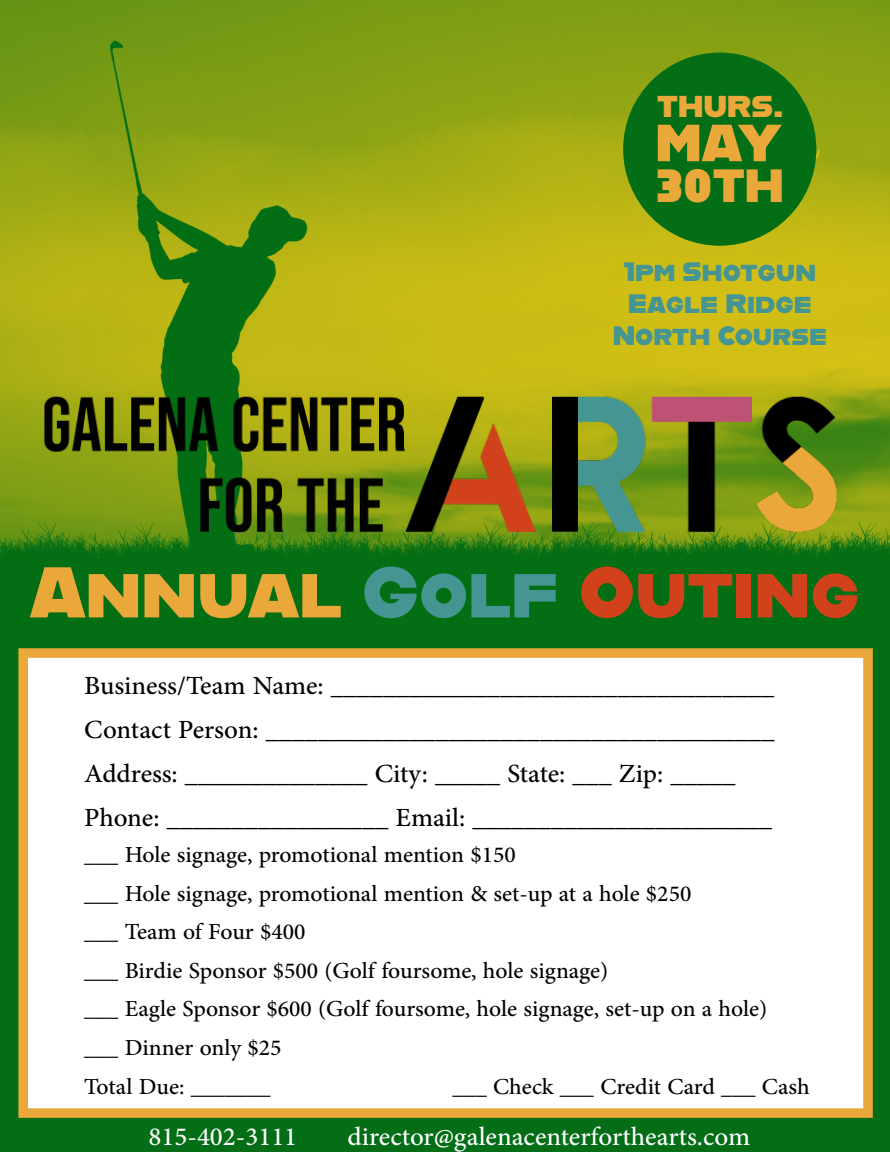
<style>
.page{position:relative;width:890px;height:1152px;background:#fff}
.page>*{position:absolute;margin:0;border:0;box-sizing:border-box;transform-origin:0 0}
.t1{font:71.6px "Alfarn";color:#eaa73a}
.t2{font:52px "Alfarn";color:#eaa73a}
.t3{font:46.4px "Alfarn";color:#eaa73a}
.t4{font:36.8px/44px "Adobe Arabic";color:#000}
.t5{font:36.8px "Adobe Arabic";color:#fff}
.t6{font:32px/38.4px "Adobe Arabic";color:#000}
.t7{font:30.4px "Alfarn";color:#eaa73a}
.t8{font:26.8px/32px "Alfarn";color:#459593;text-align:center}
.s1{color:#459593}
.s2{color:#d1421c}
</style>
<div class="page">
<img style="left:0;top:0;width:890px;height:655px">
<div style="left:0;top:655px;width:890px;height:497px;background:#036e15"></div>
<div style="left:623px;top:53px;width:193px;height:193px;background:#036e15;border-radius:50%"></div>
<img style="left:9px;top:338px;width:864px;height:238px">
<div style="left:23px;top:653px;width:845px;height:460px;background:#fff"></div>
<div style="left:18px;top:648px;width:855px;height:470px;border:10px solid #eaa73a"></div>
<p class="t7" style="left:657px;top:88px;width:128px">THURS.</p>
<h2 class="t2" style="left:655px;top:112px;width:128px">MAY</h2>
<h3 class="t3" style="left:656px;top:158px;width:129px">30TH</h3>
<p class="t8" style="left:613px;top:254px;width:216px">1pm Shotgun<br>Eagle Ridge<br>North Course</p>
<h1 class="t1" style="left:30px;top:550px;width:832px">Annual <span class="s1">Golf</span> <span class="s2">Outing</span></h1>
<p class="t4" style="left:84px;top:659px;width:692px">Business/Team Name: __________________________________ Contact Person: _______________________________________ Address: ______________ City: _____ State: ___ Zip: _____ Phone: _________________ Email: _______________________</p>
<p class="t6" style="left:84px;top:832px;width:685px">___ Hole signage, promotional mention $150<br>___ Hole signage, promotional mention &amp; set-up at a hole $250<br>___ Team of Four $400<br>___ Birdie Sponsor $500 (Golf foursome, hole signage)<br>___ Eagle Sponsor $600 (Golf foursome, hole signage, set-up on a hole) ___ Dinner only $25<br>Total Due: _______</p>
<p class="t6" style="left:452px;top:1063px;width:359px">___ Check ___ Credit Card ___ Cash</p>
<p class="t5" style="left:149px;top:1111px;width:150px">815-402-3111</p>
<p class="t5" style="left:347px;top:1111px;width:404px">director@galenacenterforthearts.com</p>
</div>
